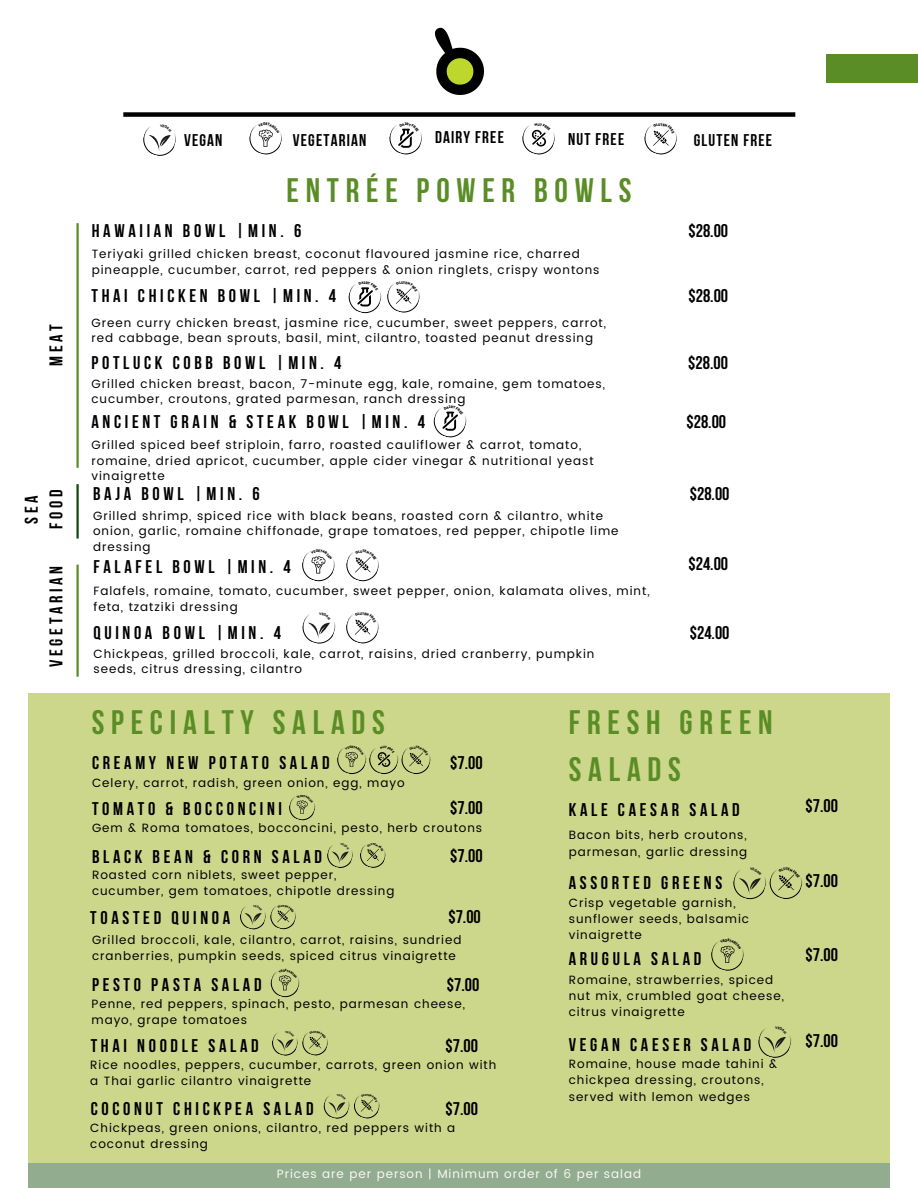
<style>
.page{position:relative;width:918px;height:1188px;background:#fff}
.page>*{position:absolute;margin:0;border:0;box-sizing:border-box;transform-origin:0 0}
.t1{font:700 33.9px/46.5px "Bebas Neue";letter-spacing:.2em;color:#5b8d27}
.t2{font:700 18.3px/24.8px "Bebas Neue";letter-spacing:.2em;color:#000}
.t3{font:16.95px "Bebas Neue Cyrillic";letter-spacing:.07em;color:#000}
.t4{font:12px/16.2px "Poppins";letter-spacing:.08em;color:#000}
.t5{font:12px "Poppins";letter-spacing:.08em;color:#faf8f2}
.t6{font:3.6px "Intro Rust Base";color:#000}
.t7{font:3.15px "Intro Rust Base";color:#000}
</style>
<div class="page">
<div style="left:123px;top:112px;width:672px;height:5px;background:#000"></div>
<div style="left:28px;top:1163px;width:862px;height:25px;background:#91ac8f"></div>
<div style="left:28px;top:693px;width:861px;height:470px;background:#ccd78c"></div>
<div style="left:826px;top:54px;width:92px;height:29px;background:#5b8d27"></div>
<img style="left:435px;top:27px;width:49px;height:68px">
<hr style="left:76px;top:223px;width:3px;height:245px;background:#5b8d27">
<hr style="left:76px;top:484px;width:3px;height:55px;background:#114b0b">
<hr style="left:76px;top:565px;width:3px;height:112px;background:#5b8d27">
<svg style="left:143px;top:126px;width:33px;height:30px"></svg>
<svg style="left:249px;top:125px;width:33px;height:30px"></svg>
<svg style="left:389px;top:125px;width:33px;height:30px"></svg>
<svg style="left:522px;top:125px;width:33px;height:30px"></svg>
<svg style="left:644px;top:125px;width:33px;height:30px"></svg>
<svg style="left:348px;top:283px;width:72px;height:31px"></svg>
<svg style="left:433px;top:408px;width:34px;height:30px"></svg>
<svg style="left:302px;top:552px;width:77px;height:30px"></svg>
<svg style="left:302px;top:614px;width:77px;height:30px"></svg>
<svg style="left:337px;top:748px;width:94px;height:26px"></svg>
<svg style="left:289px;top:797px;width:27px;height:24px"></svg>
<svg style="left:327px;top:845px;width:59px;height:23px"></svg>
<svg style="left:240px;top:906px;width:56px;height:24px"></svg>
<svg style="left:758px;top:1028px;width:34px;height:30px"></svg>
<svg style="left:711px;top:941px;width:33px;height:30px"></svg>
<svg style="left:270px;top:971px;width:30px;height:27px"></svg>
<svg style="left:733px;top:870px;width:70px;height:30px"></svg>
<svg style="left:272px;top:1032px;width:56px;height:24px"></svg>
<svg style="left:323px;top:1095px;width:57px;height:24px"></svg>
<h6 class="t2" style="left:46px;top:366px;width:43px;rotate:-90deg">MEAT</h6>
<p class="t2" style="left:21px;top:529px;width:41px;rotate:-90deg">SEA<br>FOOD</p>
<h4 class="t2" style="left:46px;top:667px;width:103px;rotate:-90deg">VEGETARIAN</h4>
<h2 class="t3" style="left:184px;top:133px;width:40px">VEGAN</h2>
<p class="t3" style="left:293px;top:133px;width:75px">VEGETARIAN</p>
<p class="t3" style="left:435px;top:131px;width:70px">DAIRY FREE</p>
<p class="t6" style="left:537px;top:122px;width:4px">u</p>
<p class="t3" style="left:568px;top:132px;width:58px">NUT FREE</p>
<h4 class="t3" style="left:694px;top:133px;width:80px">GLUTEN FREE</h4>
<p class="t1" style="left:287px;top:170px;width:346px">ENTRÉE POWER BOWLS</p>
<p class="t2" style="left:92px;top:220px;width:211px">HAWAIIAN BOWL |MIN. 6</p>
<h3 class="t4" style="left:92px;top:246px;width:509px;line-height:15.8px">Teriyaki grilled chicken breast, coconut flavoured jasmine rice, charred pineapple, cucumber, carrot, red peppers &amp; onion ringlets, crispy wontons</h3>
<p class="t2" style="left:92px;top:285px;width:246px">THAI CHICKEN BOWL |MIN. 4</p>
<h6 class="t4" style="left:92px;top:315px;width:516px;line-height:15.8px">Green curry chicken breast, jasmine rice, cucumber, sweet peppers, carrot, red cabbage, bean sprouts, basil, mint, cilantro, toasted peanut dressing</h6>
<p class="t2" style="left:92px;top:352px;width:251px">POTLUCK COBB BOWL |MIN. 4</p>
<h3 class="t4" style="left:92px;top:376px;width:515px;line-height:15.8px">Grilled chicken breast, bacon, 7-minute egg, kale, romaine, gem tomatoes, cucumber, croutons, grated parmesan, ranch dressing</h3>
<p class="t2" style="left:92px;top:411px;width:335px">ANCIENT GRAIN &amp; STEAK BOWL |MIN. 4</p>
<h3 class="t4" style="left:92px;top:437px;width:504px;line-height:15.8px">Grilled spiced beef striploin, farro, roasted cauliflower &amp; carrot, tomato, romaine, dried apricot, cucumber, apple cider vinegar &amp; nutritional yeast vinaigrette</h3>
<p class="t2" style="left:93px;top:483px;width:168px">BAJA BOWL |MIN. 6</p>
<h5 class="t4" style="left:93px;top:508px;width:527px;line-height:15.8px">Grilled shrimp, spiced rice with black beans, roasted corn &amp; cilantro, white onion, garlic, romaine chiffonade, grape tomatoes, red pepper, chipotle lime dressing</h5>
<p class="t2" style="left:94px;top:556px;width:199px">FALAFEL BOWL |MIN. 4</p>
<h6 class="t4" style="left:94px;top:583px;width:558px;line-height:15.8px">Falafels, romaine, tomato, cucumber, sweet pepper, onion, kalamata olives, mint, feta, tzatziki dressing</h6>
<h2 class="t2" style="left:94px;top:622px;width:189px">QUINOA BOWL |MIN. 4</h2>
<h4 class="t4" style="left:94px;top:646px;width:502px;line-height:15.8px">Chickpeas, grilled broccoli, kale, carrot, raisins, dried cranberry, pumpkin seeds, citrus dressing, cilantro</h4>
<p class="t2" style="left:689px;top:220px;width:41px">$28.00</p>
<h6 class="t2" style="left:689px;top:285px;width:41px">$28.00</h6>
<h6 class="t2" style="left:688px;top:352px;width:41px">$28.00</h6>
<p class="t2" style="left:687px;top:411px;width:41px">$28.00</p>
<h5 class="t2" style="left:690px;top:483px;width:41px">$28.00</h5>
<p class="t2" style="left:689px;top:553px;width:41px">$24.00</p>
<h2 class="t2" style="left:690px;top:622px;width:41px">$24.00</h2>
<p class="t1" style="left:92px;top:702px;width:295px">SPECIALTY SALADS</p>
<p class="t1" style="left:569px;top:702px;width:205px">FRESH GREEN<br>SALADS</p>
<p class="t7" style="left:383px;top:745px;width:4px">u</p>
<p class="t2" style="left:450px;top:752px;width:34px">$7.00</p>
<h6 class="t2" style="left:450px;top:797px;width:34px">$7.00</h6>
<p class="t2" style="left:450px;top:845px;width:34px">$7.00</p>
<h3 class="t2" style="left:92px;top:752px;width:239px">CREAMY NEW POTATO SALAD</h3>
<h3 class="t4" style="left:92px;top:775px;width:314px">Celery, carrot, radish, green onion, egg, mayo</h3>
<p class="t2" style="left:92px;top:798px;width:192px">TOMATO &amp; BOCCONCINI</p>
<h4 class="t2" style="left:569px;top:799px;width:172px">KALE CAESAR SALAD</h4>
<h6 class="t4" style="left:92px;top:820px;width:392px">Gem &amp; Roma tomatoes, bocconcini, pesto, herb croutons</h6>
<h1 class="t4" style="left:569px;top:827px;width:180px">Bacon bits, herb croutons, parmesan, garlic dressing</h1>
<h4 class="t2" style="left:92px;top:846px;width:231px">BLACK BEAN &amp; CORN SALAD</h4>
<h4 class="t4" style="left:92px;top:867px;width:304px">Roasted corn niblets, sweet pepper, cucumber, gem tomatoes, chipotle dressing</h4>
<p class="t2" style="left:90px;top:908px;width:141px">TOASTED QUINOA</p>
<p class="t2" style="left:448px;top:906px;width:34px">$7.00</p>
<h4 class="t4" style="left:92px;top:932px;width:371px">Grilled broccoli, kale, cilantro, carrot, raisins, sundried cranberries, pumpkin seeds, spiced citrus vinaigrette</h4>
<p class="t2" style="left:569px;top:872px;width:155px">ASSORTED GREENS</p>
<p class="t4" style="left:569px;top:894px;width:182px">Crisp vegetable garnish, sunflower seeds, balsamic vinaigrette</p>
<h5 class="t2" style="left:569px;top:948px;width:134px">ARUGULA SALAD</h5>
<h6 class="t2" style="left:806px;top:795px;width:34px">$7.00</h6>
<p class="t2" style="left:806px;top:870px;width:34px">$7.00</p>
<h4 class="t2" style="left:806px;top:944px;width:34px">$7.00</h4>
<h2 class="t2" style="left:92px;top:974px;width:171px">PESTO PASTA SALAD</h2>
<h2 class="t2" style="left:447px;top:974px;width:34px">$7.00</h2>
<p class="t4" style="left:92px;top:995px;width:375px">Penne, red peppers, spinach, pesto, parmesan cheese, mayo, grape tomatoes</p>
<h2 class="t2" style="left:91px;top:1036px;width:169px">THAI NOODLE SALAD</h2>
<h2 class="t2" style="left:446px;top:1035px;width:34px">$7.00</h2>
<p class="t4" style="left:90px;top:1057px;width:408px">Rice noodles, peppers, cucumber, carrots, green onion with a Thai garlic cilantro vinaigrette</p>
<h2 class="t2" style="left:91px;top:1098px;width:224px">COCONUT CHICKPEA SALAD</h2>
<h2 class="t2" style="left:446px;top:1098px;width:34px">$7.00</h2>
<p class="t4" style="left:90px;top:1120px;width:367px">Chickpeas, green onions, cilantro, red peppers with a coconut dressing</p>
<h2 class="t4" style="left:569px;top:972px;width:217px">Romaine, strawberries, spiced nut mix, crumbled goat cheese, citrus vinaigrette</h2>
<h2 class="t2" style="left:569px;top:1034px;width:184px">VEGAN CAESER SALAD</h2>
<h2 class="t2" style="left:806px;top:1030px;width:34px">$7.00</h2>
<p class="t4" style="left:569px;top:1056px;width:210px">Romaine, house made tahini &amp; chickpea dressing, croutons, served with lemon wedges</p>
<p class="t5" style="left:277px;top:1167px;width:366px">Prices are per person | Minimum order of 6 per salad</p>
</div>
